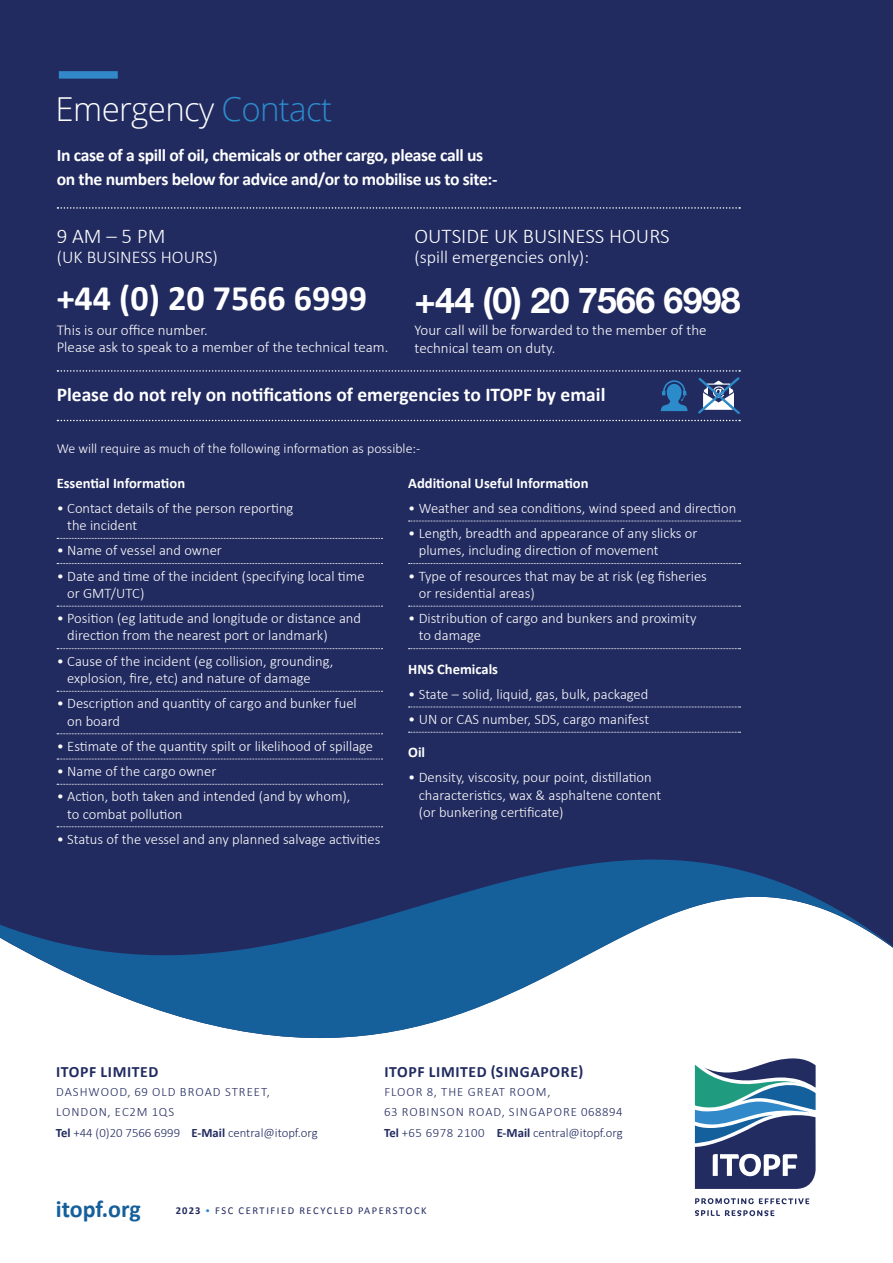
<style>
.page{position:relative;width:893px;height:1263px;background:#fff}
.page>*{position:absolute;margin:0;border:0;box-sizing:border-box;transform-origin:0 0}
.t1{font:700 36px "Calibri";color:#fff}
.t2{font:700 35.7px "Helvetica Neue LT";letter-spacing:-.02em;color:#fff}
.t3{font:300 33px "Open Sans";letter-spacing:-.02em;color:#fff}
.t4{font:700 24px "Calibri";letter-spacing:-.005em;color:#155f9b}
.t5{font:300 21px "Calibri";color:#fff}
.t6{font:700 19.5px "Calibri";color:#fff}
.t7{font:300 18px "Calibri";color:#fff}
.t8{font:700 17.7px/24px "Calibri";letter-spacing:-.02em;color:#fff}
.t9{font:700 15.75px "Calibri";letter-spacing:.04em;color:#222b60}
.t10{font:300 15px/16.5px "Calibri";color:#fff}
.t11{font:300 14.55px/17.4px "Calibri";color:#fff}
.t12{font:700 14.55px "Calibri";color:#fff}
.t13{font:300 13.8px "Calibri";color:#fff}
.t14{font:300 12.75px/19.5px "Calibri";letter-spacing:.07em;color:#222b60}
.t15{font:300 12.75px "Calibri";color:#222b60}
.t16{font:10.5px "Calibri";letter-spacing:.15em;color:#222b60}
.s1{color:#2c8bcb}
.s2{font-weight:700}
.s3{font-weight:300;color:#2c8bcb}
</style>
<div class="page">
<div style="left:0;top:0;width:893px;height:855px;background:#222b60"></div>
<svg style="left:695px;top:1198px;width:114px;height:6px"></svg>
<svg style="left:695px;top:1210px;width:79px;height:6px"></svg>
<svg style="left:695px;top:1096px;width:121px;height:93px"></svg>
<div style="left:59px;top:71px;width:59px;height:8px;background:#3289c9"></div>
<svg style="left:57px;top:207px;width:683px;height:2px"></svg>
<svg style="left:57px;top:370px;width:685px;height:51px;background:#293367"></svg>
<svg style="left:0;top:855px;width:893px;height:241px"></svg>
<svg style="left:409px;top:521px;width:331px;height:1px"></svg>
<svg style="left:409px;top:563px;width:331px;height:1px"></svg>
<svg style="left:409px;top:606px;width:331px;height:1px"></svg>
<svg style="left:409px;top:648px;width:331px;height:1px"></svg>
<svg style="left:409px;top:707px;width:331px;height:1px"></svg>
<svg style="left:409px;top:732px;width:331px;height:1px"></svg>
<svg style="left:57px;top:538px;width:326px;height:1px"></svg>
<svg style="left:57px;top:563px;width:326px;height:1px"></svg>
<svg style="left:57px;top:606px;width:326px;height:1px"></svg>
<svg style="left:57px;top:648px;width:326px;height:1px"></svg>
<svg style="left:57px;top:691px;width:326px;height:1px"></svg>
<svg style="left:57px;top:733px;width:326px;height:1px"></svg>
<svg style="left:57px;top:759px;width:326px;height:1px"></svg>
<svg style="left:57px;top:784px;width:326px;height:1px"></svg>
<svg style="left:57px;top:826px;width:326px;height:1px"></svg>
<p class="t3" style="left:56px;top:86px;width:278px">Emergency <span class="s1">Contact</span></p>
<p class="t8" style="left:57px;top:144px;width:442px">In case of a spill of oil, chemicals or other cargo, please call us on the numbers below for advice and/or to mobilise us to site:-</p>
<p class="t5" style="left:57px;top:223px;width:110px">9 AM – 5 PM</p>
<p class="t7" style="left:57px;top:246px;width:163px">(UK BUSINESS HOURS)</p>
<p class="t1" style="left:57px;top:275px;width:312px">+44 (0) 20 7566 6999</p>
<p class="t10" style="left:57px;top:322px;width:333px">This is our office number.<br>Please ask to speak to a member of the technical team.</p>
<p class="t5" style="left:415px;top:223px;width:257px">OUTSIDE UK BUSINESS HOURS</p>
<p class="t7" style="left:415px;top:246px;width:176px">(spill emergencies only):</p>
<p class="t2" style="left:415px;top:278px;width:328px">+44 (0) 20 7566 6998</p>
<p class="t10" style="left:415px;top:321px;width:294px;line-height:18px">Your call will be forwarded to the member of the technical team on duty.</p>
<p class="t6" style="left:57px;top:382px;width:550px">Please do not rely on notifications of emergencies to ITOPF by email</p>
<p class="t13" style="left:57px;top:440px;width:365px">We will require as much of the following information as possible:-</p>
<p class="t12" style="left:57px;top:473px;width:130px">Essential Information</p>
<p class="t11" style="left:67px;top:499px;width:228px;text-indent:-11px">• Contact details of the person reporting the incident</p>
<p class="t11" style="left:57px;top:542px;width:167px">• Name of vessel and owner</p>
<p class="t11" style="left:67px;top:567px;width:299px;text-indent:-11px">• Date and time of the incident (specifying local time or GMT/UTC)</p>
<p class="t11" style="left:67px;top:609px;width:295px;text-indent:-11px">• Position (eg latitude and longitude or distance and direction from the nearest port or landmark)</p>
<p class="t11" style="left:67px;top:652px;width:267px;text-indent:-11px">• Cause of the incident (eg collision, grounding, explosion, fire, etc) and nature of damage</p>
<p class="t11" style="left:67px;top:694px;width:291px;text-indent:-11px">• Description and quantity of cargo and bunker fuel on board</p>
<p class="t11" style="left:57px;top:737px;width:318px">• Estimate of the quantity spilt or likelihood of spillage</p>
<p class="t11" style="left:57px;top:762px;width:161px">• Name of the cargo owner</p>
<p class="t11" style="left:67px;top:787px;width:285px;text-indent:-11px">• Action, both taken and intended (and by whom), to combat pollution</p>
<p class="t11" style="left:57px;top:830px;width:325px">• Status of the vessel and any planned salvage activities</p>
<p class="t12" style="left:408px;top:473px;width:182px">Additional Useful Information</p>
<p class="t11" style="left:408px;top:499px;width:330px">• Weather and sea conditions, wind speed and direction</p>
<p class="t11" style="left:419px;top:524px;width:280px;text-indent:-11px">• Length, breadth and appearance of any slicks or plumes, including direction of movement</p>
<p class="t11" style="left:419px;top:567px;width:290px;text-indent:-11px">• Type of resources that may be at risk (eg fisheries or residential areas)</p>
<p class="t11" style="left:419px;top:609px;width:279px;text-indent:-11px">• Distribution of cargo and bunkers and proximity to damage</p>
<p class="t12" style="left:408px;top:659px;width:91px">HNS Chemicals</p>
<p class="t11" style="left:408px;top:685px;width:242px">• State – solid, liquid, gas, bulk, packaged</p>
<p class="t11" style="left:408px;top:710px;width:242px">• UN or CAS number, SDS, cargo manifest</p>
<p class="t12" style="left:408px;top:743px;width:19px">Oil</p>
<p class="t11" style="left:419px;top:769px;width:244px;text-indent:-11px">• Density, viscosity, pour point, distillation characteristics, wax &amp; asphaltene content (or bunkering certificate)</p>
<p class="t9" style="left:56px;top:1061px;width:104px">ITOPF LIMITED</p>
<p class="t14" style="left:56px;top:1082px;width:215px">DASHWOOD, 69 OLD BROAD STREET,<br>LONDON, EC2M 1QS</p>
<p class="t9" style="left:384px;top:1061px;width:200px">ITOPF LIMITED (SINGAPORE)</p>
<p class="t14" style="left:384px;top:1082px;width:240px">FLOOR 8, THE GREAT ROOM,<br>63 ROBINSON ROAD, SINGAPORE 068894</p>
<p class="t15" style="left:56px;top:1125px;width:263px"><span class="s2">Tel</span> +44 (0)20 7566 6999 <span class="s2">E-Mail</span> central@itopf.org</p>
<p class="t15" style="left:384px;top:1125px;width:240px"><span class="s2">Tel</span> +65 6978 2100 <span class="s2">E-Mail</span> central@itopf.org</p>
<p class="t4" style="left:56px;top:1194px;width:86px">itopf.org</p>
<p class="t16" style="left:176px;top:1204px;width:252px"><span class="s2">2023</span> <span class="s3">•</span> FSC CERTIFIED RECYCLED PAPERSTOCK</p>
</div>
